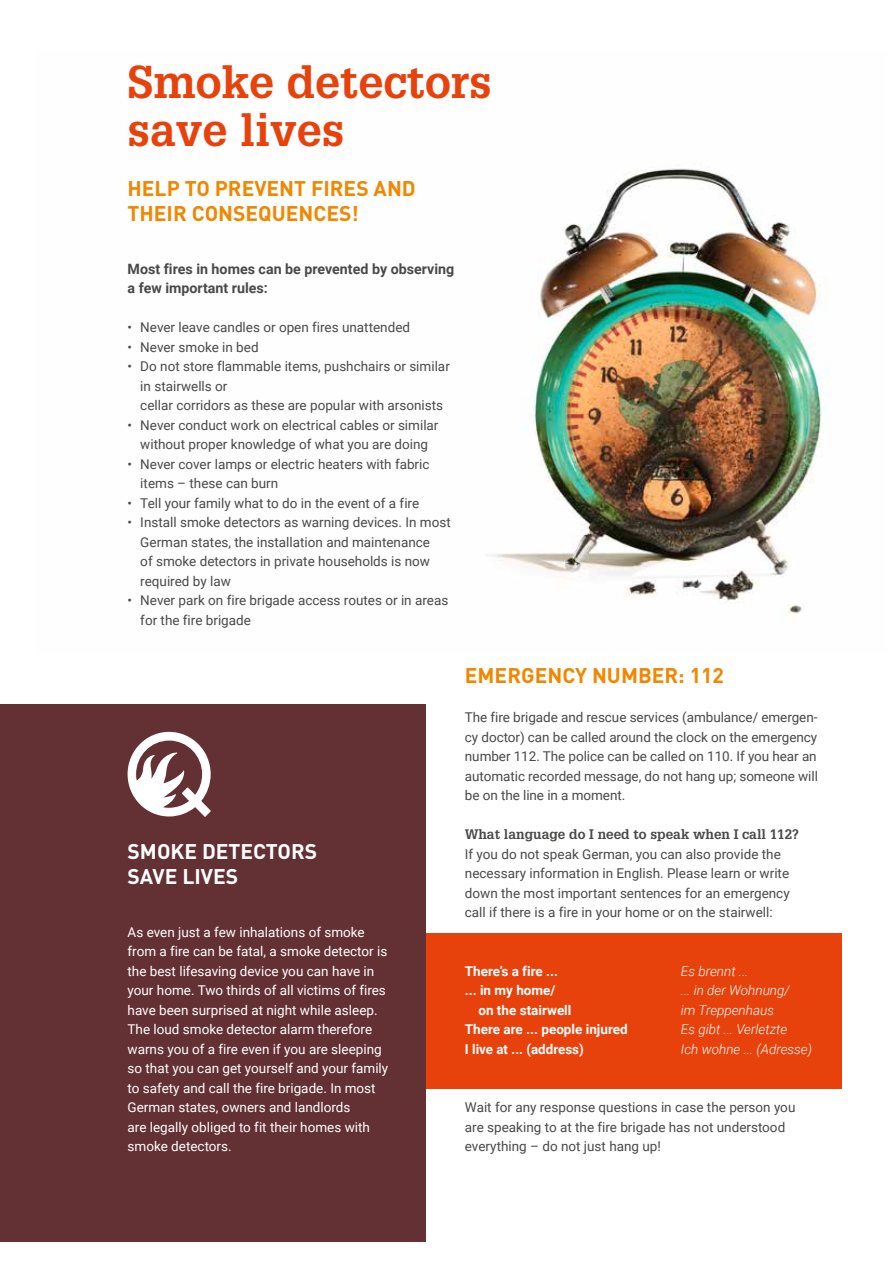
<style>
.page{position:relative;width:893px;height:1263px;background:#fff}
.page>*{position:absolute;margin:0;border:0;box-sizing:border-box;transform-origin:0 0}
.t1{font:700 45px/48px "Glypha";color:#e7420c}
.t2{font:700 21px/25.2px "DIN";color:#f18700}
.t3{font:700 21px/25.2px "DIN";color:#fff}
.t4{font:700 14.25px/19.5px "Roboto";color:#494948}
.t5{font:13.5px/19.5px "Roboto";color:#494948}
.t6{font:13.5px/19.5px "Roboto";color:#fff}
.t7{font:700 13.5px "Roboto";color:#fff}
.t8{font:italic 300 13.5px "Roboto";color:#fff}
.t9{font:700 13.5px "Glypha";color:#494948}
</style>
<div class="page">
<div style="left:425px;top:933px;width:417px;height:155px;background:#e7420c"></div>
<div style="left:0;top:704px;width:425px;height:538px;background:#633033"></div>
<img style="left:490px;top:168px;width:339px;height:452px">
<svg style="left:128px;top:732px;width:83px;height:85px"></svg>
<h1 class="t1" style="left:128px;top:57px;width:366px">Smoke detectors save lives</h1>
<h2 class="t2" style="left:128px;top:175px;width:290px">HELP TO PREVENT FIRES AND<br>THEIR CONSEQUENCES!</h2>
<p class="t4" style="left:128px;top:258px;width:328px">Most fires in homes can be prevented by observing a few important rules:</p>
<p class="t5" style="left:128px;top:317px;width:284px">• Never leave candles or open fires unattended</p>
<p class="t5" style="left:128px;top:337px;width:133px">• Never smoke in bed</p>
<p class="t5" style="left:140px;top:356px;width:311px;text-indent:-13px">• Do not store flammable items, pushchairs or similar in stairwells or<br>cellar corridors as these are popular with arsonists</p>
<p class="t5" style="left:128px;top:415px;width:312px;text-align:center">• Never conduct work on electrical cables or similar without proper knowledge of what you are doing</p>
<p class="t5" style="left:140px;top:454px;width:291px;text-indent:-13px">• Never cover lamps or electric heaters with fabric items – these can burn</p>
<p class="t5" style="left:128px;top:493px;width:293px">• Tell your family what to do in the event of a fire</p>
<p class="t5" style="left:140px;top:512px;width:312px;text-indent:-13px">• Install smoke detectors as warning devices. In most German states, the installation and maintenance<br>of smoke detectors in private households is now required by law</p>
<p class="t5" style="left:140px;top:590px;width:309px;text-indent:-13px">• Never park on fire brigade access routes or in areas for the fire brigade</p>
<h2 class="t3" style="left:128px;top:838px;width:191px">SMOKE DETECTORS<br>SAVE LIVES</h2>
<p class="t6" style="left:128px;top:922px;width:262px">As even just a few inhalations of smoke from a fire can be fatal, a smoke detector is the best lifesaving device you can have in your home. Two thirds of all victims of fires have been surprised at night while asleep.<br>The loud smoke detector alarm therefore warns you of a fire even if you are sleeping so that you can get yourself and your family to safety and call the fire brigade. In most German states, owners and landlords<br>are legally obliged to fit their homes with smoke detectors.</p>
<h2 class="t2" style="left:465px;top:662px;width:260px">EMERGENCY NUMBER: 112</h2>
<p class="t5" style="left:465px;top:707px;width:355px;text-align:justify">The fire brigade and rescue services (ambulance/ emergen&shy;cy doctor) can be called around the clock on the emergency number 112. The police can be called on 110. If you hear an automatic recorded message, do not hang up; someone will be on the line in a moment.</p>
<p class="t9" style="left:465px;top:826px;width:336px">What language do I need to speak when I call 112?</p>
<p class="t5" style="left:465px;top:844px;width:326px">If you do not speak German, you can also provide the necessary information in English. Please learn or write down the most important sentences for an emergency call if there is a fire in your home or on the stairwell:</p>
<p class="t7" style="left:465px;top:961px;width:95px">There’s a fire ...</p>
<p class="t8" style="left:681px;top:961px;width:69px">Es brennt ...</p>
<p class="t7" style="left:465px;top:981px;width:92px">... in my home/</p>
<p class="t8" style="left:681px;top:981px;width:110px">... in der Wohnung/</p>
<p class="t7" style="left:478px;top:1000px;width:95px">on the stairwell</p>
<p class="t8" style="left:681px;top:1000px;width:95px">im Treppenhaus</p>
<p class="t7" style="left:465px;top:1020px;width:164px">There are ... people injured</p>
<p class="t8" style="left:681px;top:1020px;width:108px">Es gibt ... Verletzte</p>
<p class="t7" style="left:465px;top:1039px;width:120px">I live at ... (address)</p>
<p class="t8" style="left:681px;top:1039px;width:133px">Ich wohne ... (Adresse)</p>
<p class="t5" style="left:465px;top:1097px;width:332px">Wait for any response questions in case the person you are speaking to at the fire brigade has not understood everything – do not just hang up!</p>
</div>
